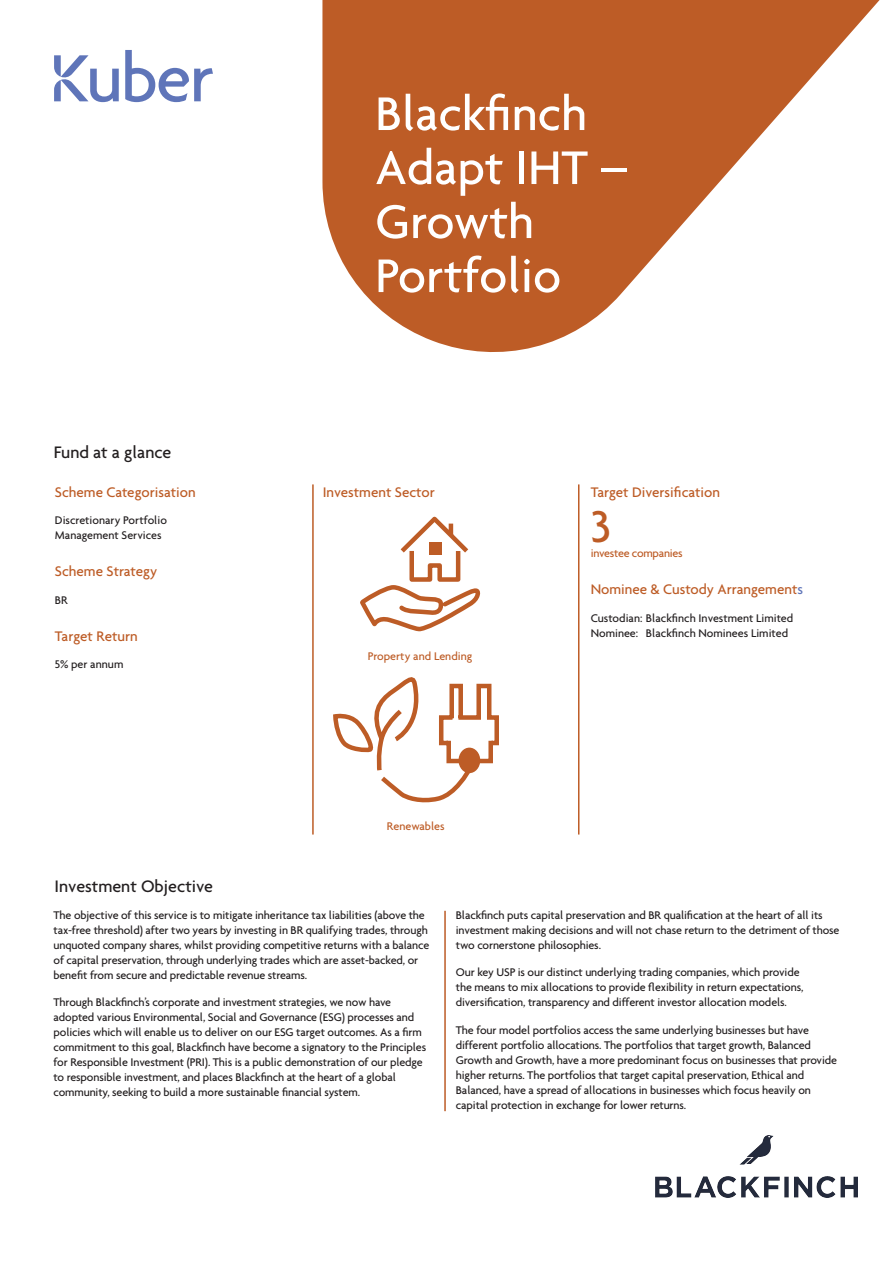
<style>
.page{position:relative;width:893px;height:1263px;background:#fff}
.page>*{position:absolute;margin:0;border:0;box-sizing:border-box;transform-origin:0 0}
.Main_Heading{font:500 51px/54px "Agenda";color:#fff}
.Body_copy{font:500 48px "Agenda";color:#bd5c26}
.Sub_Heading{font:500 18px "Agenda";color:#231f20}
.Sub_Heading-2{font:500 15px "Agenda";color:#bd5c26}
.Body_copy-2{font:500 15px "Agenda";color:#bd5c26}
.Body_copy-3{font:500 12px/15px "Agenda";letter-spacing:-.01em;color:#231f20}
.Body_copy-4{font:500 12px "Agenda";color:#bd5c26}
.Body_copy-5{font:500 12px "Agenda";letter-spacing:-.02em;color:#bd5c26}
.s1{color:#5f75b9}
</style>
<div class="page">
<svg style="left:54px;top:55px;width:65px;height:47px"></svg>
<svg style="left:125px;top:50px;width:88px;height:52px"></svg>
<img style="left:656px;top:1136px;width:201px;height:61px">
<hr style="left:312px;top:484px;width:2px;height:350px;background:#bd5c26">
<svg style="left:322px;top:0;width:558px;height:352px;fill:#bd5c26"></svg>
<hr style="left:444px;top:911px;width:2px;height:200px;background:#bd5c26">
<hr style="left:578px;top:484px;width:1px;height:350px;background:#bd5c26">
<svg style="left:360px;top:516px;width:121px;height:116px"></svg>
<div style="left:429px;top:542px;width:12px;height:12px;background:#bd5c26"></div>
<svg style="left:333px;top:677px;width:166px;height:126px"></svg>
<p class="Sub_Heading" style="left:54px;top:442px;width:119px">Fund at a glance</p>
<p class="Sub_Heading-2" style="left:55px;top:483px;width:142px">Scheme Categorisation</p>
<p class="Body_copy-3" style="left:55px;top:513px;width:114px">Discretionary Portfolio<br>Management Services</p>
<p class="Sub_Heading-2" style="left:55px;top:562px;width:104px">Scheme Strategy</p>
<p class="Body_copy-3" style="left:55px;top:592px;width:14px">BR</p>
<p class="Sub_Heading-2" style="left:55px;top:627px;width:84px">Target Return</p>
<p class="Body_copy-3" style="left:55px;top:657px;width:70px">5% per annum</p>
<p class="Sub_Heading" style="left:55px;top:875px;width:160px">Investment Objective</p>
<p class="Main_Heading" style="left:375px;top:85px;width:255px">Blackfinch<br>Adapt IHT –<br>Growth<br>Portfolio</p>
<p class="Sub_Heading-2" style="left:323px;top:483px;width:114px">Investment Sector</p>
<p class="Sub_Heading-2" style="left:591px;top:483px;width:131px">Target Diversification</p>
<p class="Body_copy" style="left:591px;top:498px;width:22px">3</p>
<p class="Body_copy-5" style="left:591px;top:546px;width:93px">investee companies</p>
<p class="Body_copy-2" style="left:591px;top:580px;width:214px">Nominee &amp; Custody Arrangement<span class="s1">s</span></p>
<p class="Body_copy-3" style="left:591px;top:610px;width:204px">Custodian: Blackfinch Investment Limited<br>Nominee: Blackfinch Nominees Limited</p>
<p class="Body_copy-4" style="left:368px;top:649px;width:106px">Property and Lending</p>
<p class="Body_copy-4" style="left:387px;top:819px;width:59px">Renewables</p>
<p class="Body_copy-3" style="left:54px;top:907px;width:377px">The objective of this service is to mitigate inheritance tax liabilities (above the tax-free threshold) after two years by investing in BR qualifying trades, through unquoted company shares, whilst providing competitive returns with a balance of capital preservation, through underlying trades which are asset-backed, or benefit from secure and predictable revenue streams.</p>
<p class="Body_copy-3" style="left:54px;top:995px;width:374px">Through Blackfinch’s corporate and investment strategies, we now have adopted various Environmental, Social and Governance (ESG) processes and policies which will enable us to deliver on our ESG target outcomes. As a firm commitment to this goal, Blackfinch have become a signatory to the Principles for Responsible Investment (PRI). This is a public demonstration of our pledge to responsible investment, and places Blackfinch at the heart of a global community, seeking to build a more sustainable financial system.</p>
<p class="Body_copy-3" style="left:456px;top:907px;width:385px">Blackfinch puts capital preservation and BR qualification at the heart of all its investment making decisions and will not chase return to the detriment of those two cornerstone philosophies.</p>
<p class="Body_copy-3" style="left:456px;top:965px;width:349px">Our key USP is our distinct underlying trading companies, which provide the means to mix allocations to provide flexibility in return expectations, diversification, transparency and different investor allocation models.</p>
<p class="Body_copy-3" style="left:456px;top:1022px;width:383px">The four model portfolios access the same underlying businesses but have different portfolio allocations. The portfolios that target growth, Balanced Growth and Growth, have a more predominant focus on businesses that provide higher returns. The portfolios that target capital preservation, Ethical and Balanced, have a spread of allocations in businesses which focus heavily on capital protection in exchange for lower returns.</p>
</div>
